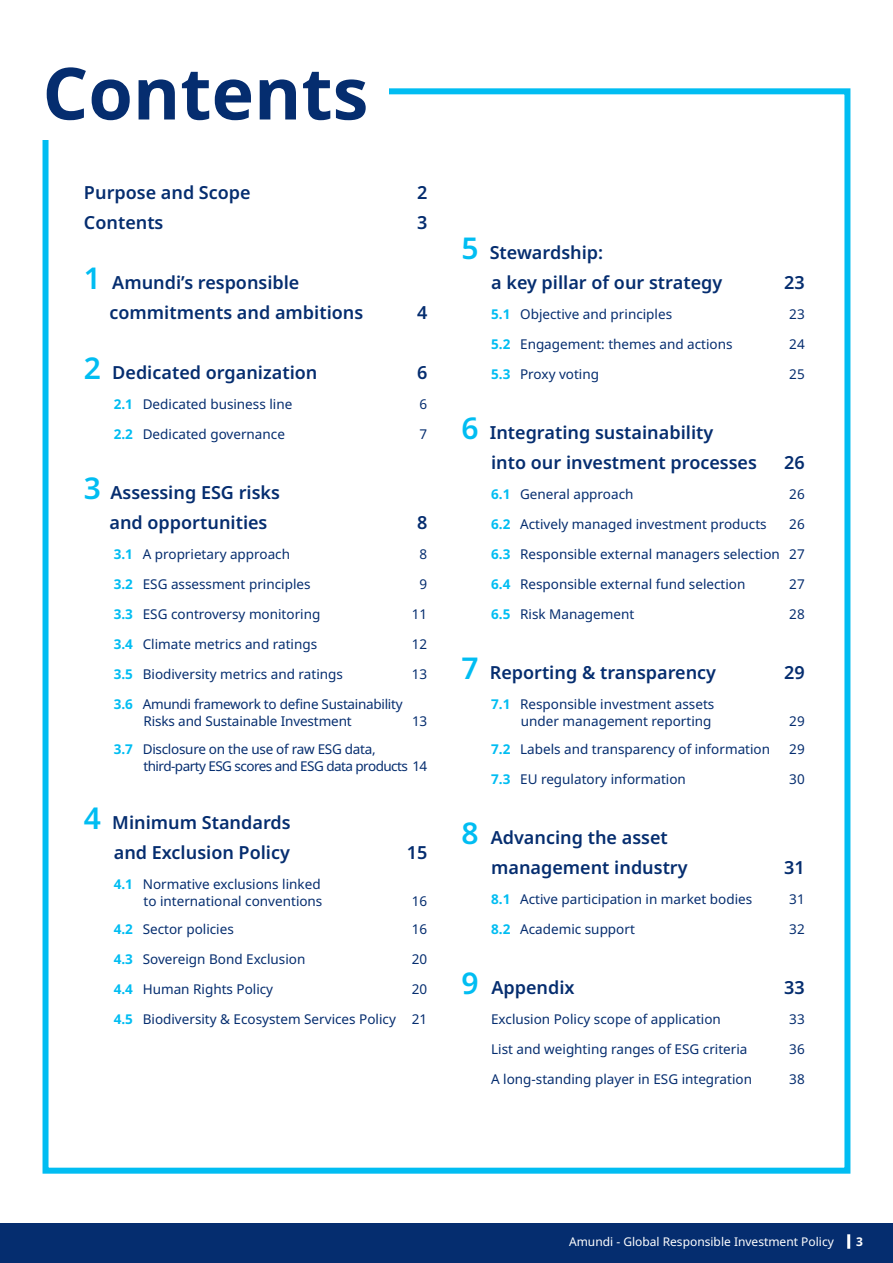
<style>
.page{position:relative;width:893px;height:1263px;background:#fff}
.page>*{position:absolute;margin:0;border:0;box-sizing:border-box;transform-origin:0 0}
.TITRE_NIV_1{font:700 72px "Noto Sans";color:#052d6f}
.SOMMAIRE_1{font:600 18px "Noto Sans";color:#052d6f}
.SOMMAIRE_-_1_1{font:13.5px "Noto Sans";color:#052d6f}
.SOMMAIRE_-_1_1-2{font:13.5px "Noto Sans";letter-spacing:-.02em;color:#052d6f}
.SOMMAIRE_-_1_1-3{font:13.5px "Noto Sans";letter-spacing:-.04em;color:#052d6f}
.t1{font:12px "Noto Sans";color:#fff}
.t2{font:700 12px "Noto Sans";color:#fff}
.s1{font-size:30px;color:#01bdf2}
.s2{font-weight:700;color:#01bdf2}
</style>
<div class="page">
<div style="left:0;top:1223px;width:893px;height:40px;background:#052d6f"></div>
<hr style="left:847px;top:1234px;width:3px;height:15px;background:#fff">
<div style="left:43px;top:88px;width:807px;height:1086px;border:6px solid #01bdf2"></div>
<div style="left:43px;top:43px;width:346px;height:97px;background:#fff"></div>
<p class="TITRE_NIV_1" style="left:43px;top:43px;width:327px">Contents</p>
<p class="SOMMAIRE_1" style="left:84px;top:179px;width:168px">Purpose and Scope</p>
<p class="SOMMAIRE_1" style="left:417px;top:179px;width:12px">2</p>
<p class="SOMMAIRE_1" style="left:84px;top:209px;width:81px">Contents</p>
<p class="SOMMAIRE_1" style="left:417px;top:209px;width:12px">3</p>
<p class="SOMMAIRE_1" style="left:84px;top:269px;width:217px"><span class="s1">1</span> Amundi’s responsible</p>
<p class="SOMMAIRE_1" style="left:109px;top:299px;width:255px">commitments and ambitions</p>
<p class="SOMMAIRE_1" style="left:417px;top:299px;width:12px">4</p>
<p class="SOMMAIRE_1" style="left:84px;top:359px;width:235px"><span class="s1">2</span> Dedicated organization</p>
<p class="SOMMAIRE_1" style="left:417px;top:359px;width:12px">6</p>
<p class="SOMMAIRE_-_1_1" style="left:114px;top:394px;width:180px"><span class="s2">2.1</span> Dedicated business line</p>
<p class="SOMMAIRE_-_1_1" style="left:420px;top:394px;width:9px">6</p>
<p class="SOMMAIRE_-_1_1" style="left:114px;top:424px;width:173px"><span class="s2">2.2</span> Dedicated governance</p>
<p class="SOMMAIRE_-_1_1" style="left:420px;top:424px;width:9px">7</p>
<p class="SOMMAIRE_1" style="left:84px;top:479px;width:197px"><span class="s1">3</span> Assessing ESG risks</p>
<p class="SOMMAIRE_1" style="left:109px;top:509px;width:159px">and opportunities</p>
<p class="SOMMAIRE_1" style="left:417px;top:509px;width:12px">8</p>
<p class="SOMMAIRE_-_1_1" style="left:114px;top:544px;width:178px"><span class="s2">3.1</span> A proprietary approach</p>
<p class="SOMMAIRE_-_1_1" style="left:420px;top:544px;width:9px">8</p>
<p class="SOMMAIRE_-_1_1" style="left:114px;top:574px;width:198px"><span class="s2">3.2</span> ESG assessment principles</p>
<p class="SOMMAIRE_-_1_1" style="left:420px;top:574px;width:9px">9</p>
<p class="SOMMAIRE_-_1_1" style="left:114px;top:604px;width:208px"><span class="s2">3.3</span> ESG controversy monitoring</p>
<p class="SOMMAIRE_-_1_1" style="left:412px;top:604px;width:17px">11</p>
<p class="SOMMAIRE_-_1_1" style="left:114px;top:634px;width:205px"><span class="s2">3.4</span> Climate metrics and ratings</p>
<p class="SOMMAIRE_-_1_1" style="left:412px;top:634px;width:17px">12</p>
<p class="SOMMAIRE_-_1_1" style="left:114px;top:664px;width:231px"><span class="s2">3.5</span> Biodiversity metrics and ratings</p>
<p class="SOMMAIRE_-_1_1" style="left:412px;top:664px;width:17px">13</p>
<p class="SOMMAIRE_-_1_1-2" style="left:114px;top:694px;width:290px"><span class="s2">3.6</span> Amundi framework to define Sustainability</p>
<p class="SOMMAIRE_-_1_1" style="left:144px;top:712px;width:210px">Risks and Sustainable Investment</p>
<p class="SOMMAIRE_-_1_1" style="left:412px;top:712px;width:17px">13</p>
<p class="SOMMAIRE_-_1_1-2" style="left:114px;top:739px;width:264px"><span class="s2">3.7</span> Disclosure on the use of raw ESG data,</p>
<p class="SOMMAIRE_-_1_1-3" style="left:144px;top:757px;width:285px">third-party ESG scores and ESG data products 14</p>
<p class="SOMMAIRE_1" style="left:84px;top:809px;width:208px"><span class="s1">4</span> Minimum Standards</p>
<p class="SOMMAIRE_1" style="left:114px;top:839px;width:178px">and Exclusion Policy</p>
<p class="SOMMAIRE_1" style="left:407px;top:839px;width:22px">15</p>
<p class="SOMMAIRE_-_1_1" style="left:114px;top:874px;width:208px"><span class="s2">4.1</span> Normative exclusions linked</p>
<p class="SOMMAIRE_-_1_1" style="left:144px;top:892px;width:180px">to international conventions</p>
<p class="SOMMAIRE_-_1_1" style="left:412px;top:892px;width:17px">16</p>
<p class="SOMMAIRE_-_1_1" style="left:114px;top:919px;width:122px"><span class="s2">4.2</span> Sector policies</p>
<p class="SOMMAIRE_-_1_1" style="left:412px;top:919px;width:17px">16</p>
<p class="SOMMAIRE_-_1_1" style="left:114px;top:949px;width:193px"><span class="s2">4.3</span> Sovereign Bond Exclusion</p>
<p class="SOMMAIRE_-_1_1" style="left:412px;top:949px;width:17px">20</p>
<p class="SOMMAIRE_-_1_1" style="left:114px;top:979px;width:161px"><span class="s2">4.4</span> Human Rights Policy</p>
<p class="SOMMAIRE_-_1_1" style="left:412px;top:979px;width:17px">20</p>
<p class="SOMMAIRE_-_1_1" style="left:114px;top:1009px;width:315px"><span class="s2">4.5</span> Biodiversity &amp; Ecosystem Services Policy 21</p>
<p class="SOMMAIRE_1" style="left:461px;top:239px;width:143px"><span class="s1">5</span> Stewardship:</p>
<p class="SOMMAIRE_1" style="left:491px;top:269px;width:233px">a key pillar of our strategy</p>
<p class="SOMMAIRE_1" style="left:784px;top:269px;width:22px">23</p>
<p class="SOMMAIRE_-_1_1" style="left:491px;top:304px;width:183px"><span class="s2">5.1</span> Objective and principles</p>
<p class="SOMMAIRE_-_1_1" style="left:789px;top:304px;width:17px">23</p>
<p class="SOMMAIRE_-_1_1" style="left:491px;top:334px;width:243px"><span class="s2">5.2</span> Engagement: themes and actions</p>
<p class="SOMMAIRE_-_1_1" style="left:789px;top:334px;width:17px">24</p>
<p class="SOMMAIRE_-_1_1" style="left:491px;top:364px;width:109px"><span class="s2">5.3</span> Proxy voting</p>
<p class="SOMMAIRE_-_1_1" style="left:789px;top:364px;width:17px">25</p>
<p class="SOMMAIRE_1" style="left:461px;top:419px;width:253px"><span class="s1">6</span> Integrating sustainability</p>
<p class="SOMMAIRE_1" style="left:491px;top:449px;width:267px">into our investment processes</p>
<p class="SOMMAIRE_1" style="left:784px;top:449px;width:22px">26</p>
<p class="SOMMAIRE_-_1_1" style="left:491px;top:484px;width:144px"><span class="s2">6.1</span> General approach</p>
<p class="SOMMAIRE_-_1_1" style="left:789px;top:484px;width:17px">26</p>
<p class="SOMMAIRE_-_1_1" style="left:491px;top:514px;width:277px"><span class="s2">6.2</span> Actively managed investment products</p>
<p class="SOMMAIRE_-_1_1" style="left:789px;top:514px;width:17px">26</p>
<p class="SOMMAIRE_-_1_1" style="left:491px;top:544px;width:315px"><span class="s2">6.3</span> Responsible external managers selection 27</p>
<p class="SOMMAIRE_-_1_1" style="left:491px;top:574px;width:256px"><span class="s2">6.4</span> Responsible external fund selection</p>
<p class="SOMMAIRE_-_1_1" style="left:789px;top:574px;width:17px">27</p>
<p class="SOMMAIRE_-_1_1" style="left:491px;top:604px;width:145px"><span class="s2">6.5</span> Risk Management</p>
<p class="SOMMAIRE_-_1_1" style="left:789px;top:604px;width:17px">28</p>
<p class="SOMMAIRE_1" style="left:461px;top:659px;width:256px"><span class="s1">7</span> Reporting &amp; transparency</p>
<p class="SOMMAIRE_1" style="left:784px;top:659px;width:22px">29</p>
<p class="SOMMAIRE_-_1_1" style="left:491px;top:694px;width:225px"><span class="s2">7.1</span> Responsible investment assets</p>
<p class="SOMMAIRE_-_1_1" style="left:521px;top:712px;width:192px">under management reporting</p>
<p class="SOMMAIRE_-_1_1" style="left:789px;top:712px;width:17px">29</p>
<p class="SOMMAIRE_-_1_1" style="left:491px;top:739px;width:280px"><span class="s2">7.2</span> Labels and transparency of information</p>
<p class="SOMMAIRE_-_1_1" style="left:789px;top:739px;width:17px">29</p>
<p class="SOMMAIRE_-_1_1" style="left:491px;top:769px;width:196px"><span class="s2">7.3</span> EU regulatory information</p>
<p class="SOMMAIRE_-_1_1" style="left:789px;top:769px;width:17px">30</p>
<p class="SOMMAIRE_1" style="left:461px;top:824px;width:208px"><span class="s1">8</span> Advancing the asset</p>
<p class="SOMMAIRE_1" style="left:491px;top:854px;width:198px">management industry</p>
<p class="SOMMAIRE_1" style="left:784px;top:854px;width:22px">31</p>
<p class="SOMMAIRE_-_1_1" style="left:491px;top:889px;width:263px"><span class="s2">8.1</span> Active participation in market bodies</p>
<p class="SOMMAIRE_-_1_1" style="left:789px;top:889px;width:17px">31</p>
<p class="SOMMAIRE_-_1_1" style="left:491px;top:919px;width:145px"><span class="s2">8.2</span> Academic support</p>
<p class="SOMMAIRE_-_1_1" style="left:789px;top:919px;width:17px">32</p>
<p class="SOMMAIRE_1" style="left:461px;top:974px;width:115px"><span class="s1">9</span> Appendix</p>
<p class="SOMMAIRE_1" style="left:784px;top:974px;width:22px">33</p>
<p class="SOMMAIRE_-_1_1" style="left:491px;top:1009px;width:231px">Exclusion Policy scope of application</p>
<p class="SOMMAIRE_-_1_1" style="left:789px;top:1009px;width:17px">33</p>
<p class="SOMMAIRE_-_1_1" style="left:491px;top:1039px;width:258px">List and weighting ranges of ESG criteria</p>
<p class="SOMMAIRE_-_1_1" style="left:789px;top:1039px;width:17px">36</p>
<p class="SOMMAIRE_-_1_1" style="left:491px;top:1069px;width:262px">A long-standing player in ESG integration</p>
<p class="SOMMAIRE_-_1_1" style="left:789px;top:1069px;width:17px">38</p>
<p class="t1" style="left:569px;top:1233px;width:266px">Amundi - Global Responsible Investment Policy</p>
<p class="t2" style="left:856px;top:1233px;width:8px">3</p>
</div>
